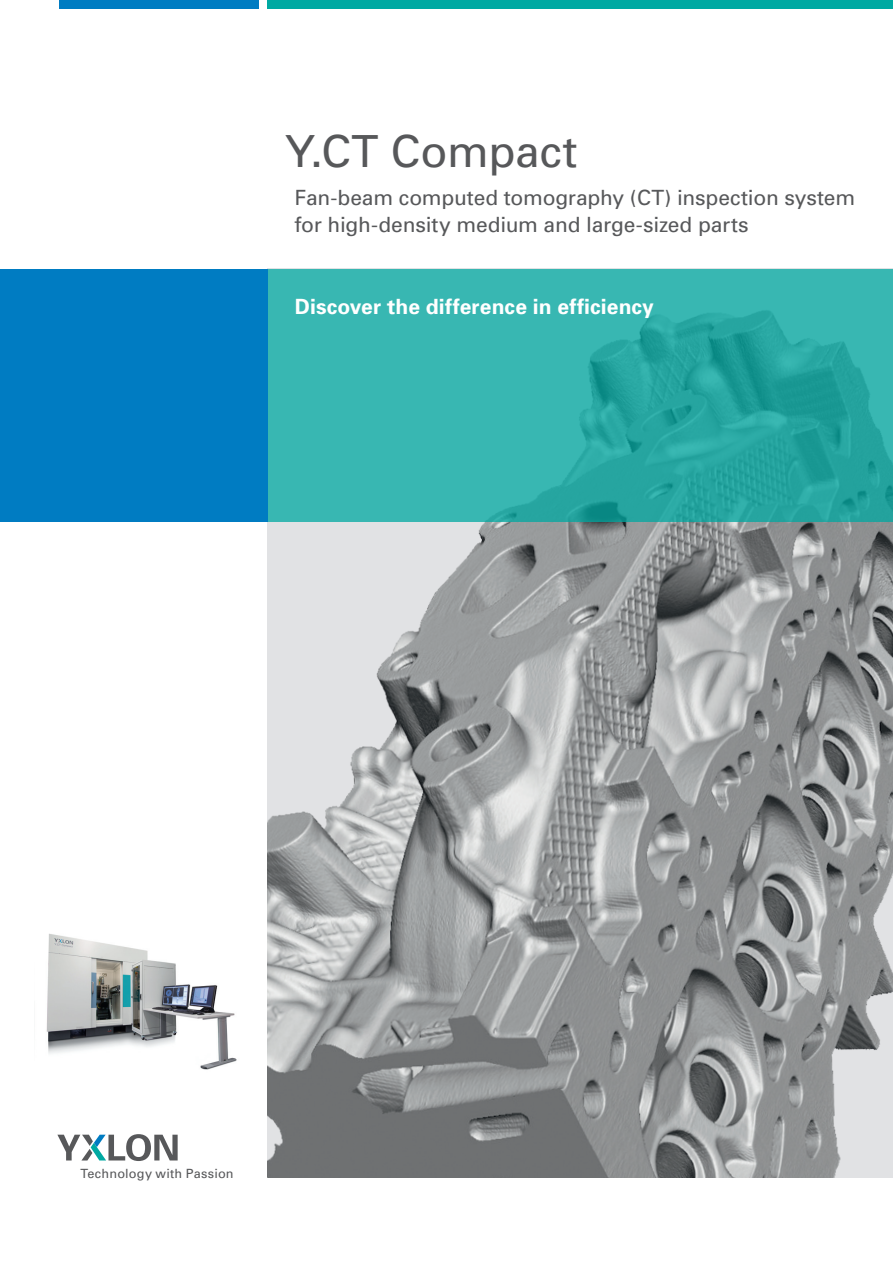
<style>
.page{position:relative;width:893px;height:1263px;background:#fff}
.page>*{position:absolute;margin:0;border:0;box-sizing:border-box;transform-origin:0 0}
.t1{font:44.25px "Univers";color:#57585a}
.t2{font:21px/27px "Univers";letter-spacing:-.01em;color:#57585a}
.t3{font:700 21px "Univers";letter-spacing:.01em;color:#fff}
.t4{font:12.75px "Univers";letter-spacing:.015em;color:#57585a}
</style>
<div class="page">
<div style="left:0;top:269px;width:268px;height:253px;background:#007cc2"></div>
<div style="left:60px;top:0;width:199px;height:9px;background:#007cc2"></div>
<div style="left:268px;top:0;width:625px;height:9px;background:#00a9a2"></div>
<img style="left:268px;top:522px;width:625px;height:656px">
<svg style="left:268px;top:269px;width:625px;height:253px;fill:#38b7b2"></svg>
<svg style="left:57px;top:1134px;width:121px;height:27px"></svg>
<img style="left:46px;top:933px;width:191px;height:137px">
<h1 class="t1" style="left:285px;top:126px;width:294px">Y.CT Compact</h1>
<p class="t2" style="left:294px;top:184px;width:562px">Fan-beam computed tomography (CT) inspection system for high-density medium and large-sized parts</p>
<p class="t3" style="left:295px;top:294px;width:361px">Discover the difference in efficiency</p>
<p class="t4" style="left:81px;top:1166px;width:155px">Technology with Passion</p>
</div>
